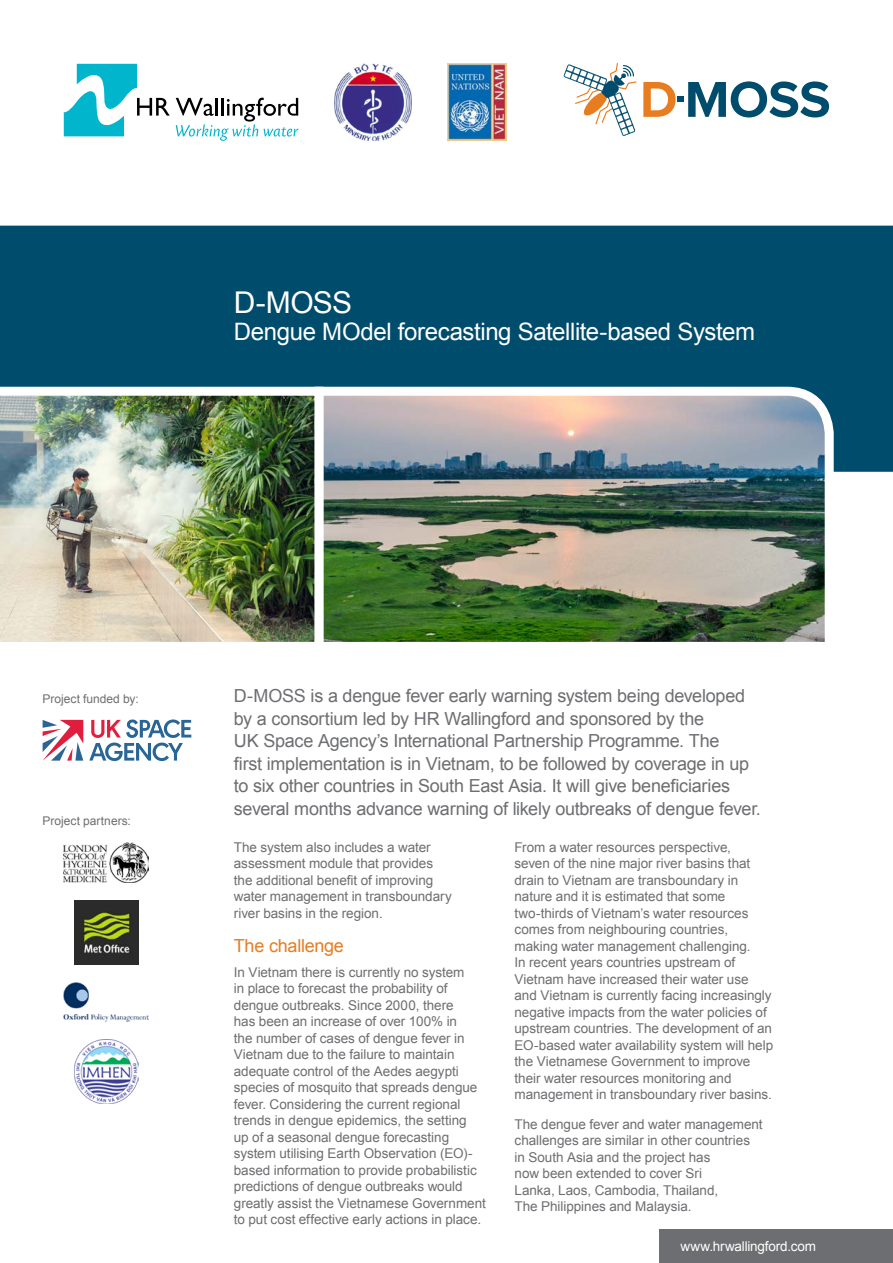
<style>
.page{position:relative;width:893px;height:1263px;background:#fff}
.page>*{position:absolute;margin:0;border:0;box-sizing:border-box;transform-origin:0 0}
.t1{font:30px "Arial";color:#fff}
.t2{font:24px "Arial";letter-spacing:-.015em;color:#fff}
.t3{font:18px/22.5px "Arial";letter-spacing:-.015em;color:#6d6e71}
.t4{font:18px "Arial";letter-spacing:-.015em;color:#e77d20}
.t5{font:13.5px/16.5px "Arial";letter-spacing:-.005em;color:#6d6e71}
.t6{font:13.5px "Arial";letter-spacing:-.01em;color:#fff}
.t7{font:12px "Arial";color:#6d6e71}
</style>
<div class="page">
<div style="left:659px;top:1229px;width:234px;height:34px;background:#6d6e71"></div>
<svg style="left:64px;top:64px;width:106px;height:72px"></svg>
<svg style="left:176px;top:98px;width:122px;height:43px"></svg>
<svg style="left:564px;top:63px;width:73px;height:73px"></svg>
<svg style="left:643px;top:81px;width:186px;height:36px"></svg>
<svg style="left:43px;top:719px;width:148px;height:42px"></svg>
<img style="left:64px;top:982px;width:85px;height:39px">
<img style="left:74px;top:1040px;width:64px;height:63px">
<img style="left:64px;top:842px;width:85px;height:41px">
<img style="left:74px;top:901px;width:64px;height:63px">
<img style="left:334px;top:64px;width:78px;height:77px">
<img style="left:448px;top:64px;width:58px;height:77px">
<div style="left:0;top:225px;width:893px;height:247px;background:#004c6c"></div>
<img style="left:310px;top:382px;width:528px;height:260px">
<img style="left:0;top:387px;width:323px;height:255px">
<h1 class="t1" style="left:234px;top:283px;width:120px">D-MOSS</h1>
<h2 class="t2" style="left:234px;top:316px;width:523px">Dengue MOdel forecasting Satellite-based System</h2>
<p class="t7" style="left:43px;top:691px;width:98px">Project funded by:</p>
<p class="t7" style="left:43px;top:813px;width:90px">Project partners:</p>
<p class="t3" style="left:234px;top:685px;width:528px">D-MOSS is a dengue fever early warning system being developed by a consortium led by HR Wallingford and sponsored by the<br>UK Space Agency’s International Partnership Programme. The<br>first implementation is in Vietnam, to be followed by coverage in up to six other countries in South East Asia. It will give beneficiaries several months advance warning of likely outbreaks of dengue fever.</p>
<p class="t5" style="left:234px;top:839px;width:219px">The system also includes a water assessment module that provides the additional benefit of improving water management in transboundary river basins in the region.</p>
<h3 class="t4" style="left:234px;top:933px;width:112px">The challenge</h3>
<p class="t5" style="left:234px;top:964px;width:253px">In Vietnam there is currently no system<br>in place to forecast the probability of dengue outbreaks. Since 2000, there<br>has been an increase of over 100% in<br>the number of cases of dengue fever in Vietnam due to the failure to maintain adequate control of the Aedes aegypti species of mosquito that spreads dengue fever. Considering the current regional trends in dengue epidemics, the setting<br>up of a seasonal dengue forecasting system utilising Earth Observation (EO)- based information to provide probabilistic predictions of dengue outbreaks would greatly assist the Vietnamese Government to put cost effective early actions in place.</p>
<p class="t5" style="left:514px;top:839px;width:260px">From a water resources perspective,<br>seven of the nine major river basins that drain to Vietnam are transboundary in nature and it is estimated that some two-thirds of Vietnam’s water resources comes from neighbouring countries, making water management challenging.<br>In recent years countries upstream of Vietnam have increased their water use and Vietnam is currently facing increasingly negative impacts from the water policies of upstream countries. The development of an EO‑based water availability system will help the Vietnamese Government to improve their water resources monitoring and management in transboundary river basins.</p>
<p class="t5" style="left:514px;top:1116px;width:250px">The dengue fever and water management challenges are similar in other countries in South Asia and the project has<br>now been extended to cover Sri<br>Lanka, Laos, Cambodia, Thailand,<br>The Philippines and Malaysia.</p>
<p class="t6" style="left:680px;top:1237px;width:137px">www.hrwallingford.com</p>
</div>
